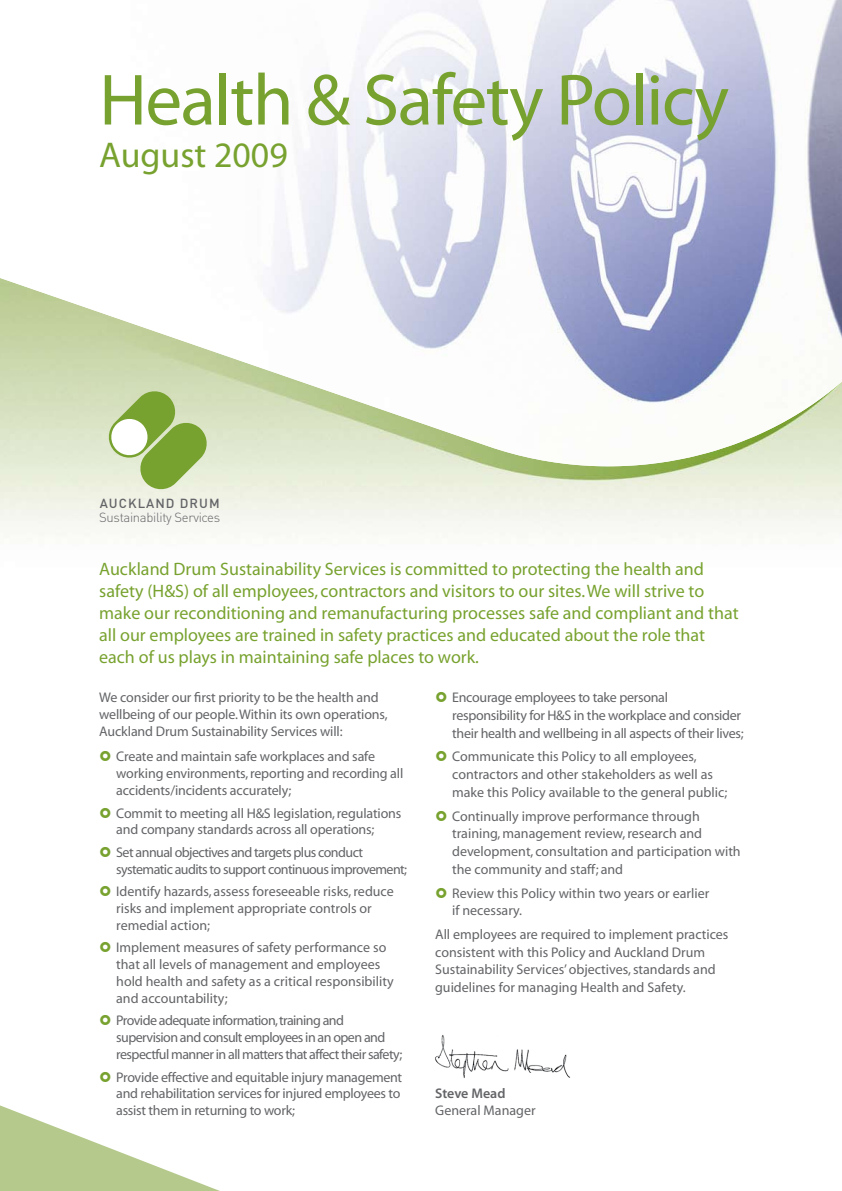
<style>
.page{position:relative;width:842px;height:1191px;background:#fff}
.page>*{position:absolute;margin:0;border:0;box-sizing:border-box;transform-origin:0 0}
.t1{font:73.1px "Myriad Pro";letter-spacing:-.02em;color:#78a22f}
.t2{font:35.9px "Myriad Pro";color:#78a22f}
.t3{font:18px/22px "Myriad";color:#78a22f}
.t4{font:14px/16.8px "Myriad";letter-spacing:-.01em;color:#636467}
.t5{font:14px/16.8px "Myriad";letter-spacing:-.04em;color:#636467}
.t6{font:600 14px "Myriad Pro";letter-spacing:-.005em;color:#636467}
.t7{font:300 13.1px "DIN";letter-spacing:-.025em;color:#636467}
.t8{font:500 13.1px "DIN";letter-spacing:.08em;color:#636467}
</style>
<div class="page">
<svg style="left:0;top:467px;width:842px;height:25px;background:#e2e9d0"></svg>
<img style="left:0;top:0;width:842px;height:467px">
<img style="left:435px;top:1035px;width:136px;height:43px">
<svg style="left:107px;top:391px;width:102px;height:100px;background:#b4ca8b"></svg>
<svg style="left:0;top:1105px;width:220px;height:86px"></svg>
<h1 class="t1" style="left:99px;top:55px;width:631px">Health &amp; Safety Policy</h1>
<h2 class="t2" style="left:99px;top:133px;width:190px">August 2009</h2>
<p class="t8" style="left:100px;top:495px;width:121px">AUCKLAND DRUM</p>
<p class="t7" style="left:99px;top:509px;width:123px">Sustainability Services</p>
<p class="t3" style="left:99px;top:559px;width:641px">Auckland Drum Sustainability Services is committed to protecting the health and safety (H&amp;S) of all employees, contractors and visitors to our sites. We will strive to make our reconditioning and remanufacturing processes safe and compliant and that all our employees are trained in safety practices and educated about the role that each of us plays in maintaining safe places to work.</p>
<p class="t4" style="left:99px;top:690px;width:290px">We consider our first priority to be the health and wellbeing of our people. Within its own operations,<br>Auckland Drum Sustainability Services will:</p>
<p class="t4" style="left:116px;top:749px;width:289px">Create and maintain safe workplaces and safe working environments, reporting and recording all accidents/incidents accurately;</p>
<p class="t4" style="left:116px;top:805px;width:287px">Commit to meeting all H&amp;S legislation, regulations and company standards across all operations;</p>
<p class="t5" style="left:116px;top:844px;width:292px">Set annual objectives and targets plus conduct systematic audits to support continuous improvement;</p>
<p class="t4" style="left:116px;top:883px;width:279px">Identify hazards, assess foreseeable risks, reduce risks and implement appropriate controls or remedial action;</p>
<p class="t4" style="left:116px;top:940px;width:279px">Implement measures of safety performance so that all levels of management and employees hold health and safety as a critical responsibility and accountability;</p>
<p class="t5" style="left:116px;top:1013px;width:288px">Provide adequate information, training and supervision and consult employees in an open and respectful manner in all matters that affect their safety;</p>
<p class="t4" style="left:116px;top:1069px;width:288px">Provide effective and equitable injury management and rehabilitation services for injured employees to assist them in returning to work;</p>
<p class="t4" style="left:452px;top:689px;width:293px;line-height:17.8px">Encourage employees to take personal responsibility for H&amp;S in the workplace and consider their health and wellbeing in all aspects of their lives;</p>
<p class="t4" style="left:452px;top:748px;width:277px;line-height:17.8px">Communicate this Policy to all employees, contractors and other stakeholders as well as make this Policy available to the general public;</p>
<p class="t4" style="left:452px;top:807px;width:290px;line-height:17.8px">Continually improve performance through training, management review, research and development, consultation and participation with the community and staff; and</p>
<p class="t4" style="left:452px;top:884px;width:259px;line-height:17.8px">Review this Policy within two years or earlier if necessary.</p>
<p class="t4" style="left:435px;top:926px;width:295px;line-height:17.8px">All employees are required to implement practices consistent with this Policy and Auckland Drum Sustainability Services’ objectives, standards and guidelines for managing Health and Safety.</p>
<p class="t6" style="left:435px;top:1084px;width:72px">Steve Mead</p>
<p class="t4" style="left:435px;top:1102px;width:102px">General Manager</p>
</div>
